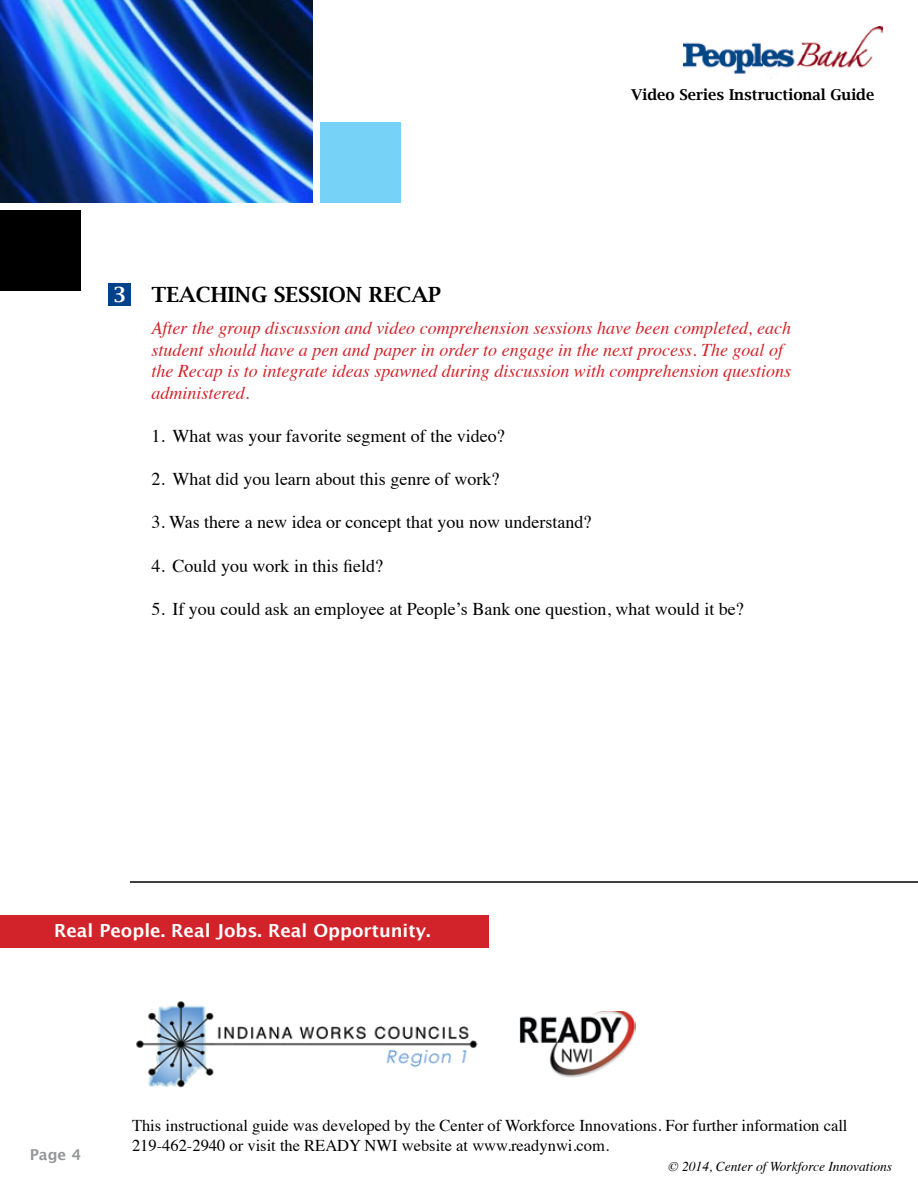
<style>
.page{position:relative;width:918px;height:1188px;background:#fff}
.page>*{position:absolute;margin:0;border:0;box-sizing:border-box;transform-origin:0 0}
.t1{font:600 21px "Lucida Bright";color:#000}
.t2{font:600 21px "Lucida Bright";color:#fff}
.t3{font:italic 18px/21.6px "Times";color:#d2232a}
.t4{font:18px "Times";color:#000}
.t5{font:700 18px "Lucida Grande";color:#fff}
.t6{font:16.5px/19.8px "Times";color:#000}
.t7{font:600 15px "Lucida Bright";color:#000}
.t8{font:700 15px "Lucida Grande";color:#939598}
.t9{font:italic 13.5px "Times";color:#000}
</style>
<div class="page">
<img style="left:0;top:0;width:313px;height:203px">
<div style="left:320px;top:122px;width:80px;height:81px;background:#77d2f7"></div>
<div style="left:0;top:210px;width:80px;height:80px;background:#000"></div>
<div style="left:108px;top:284px;width:22px;height:22px;background:#00428a"></div>
<div style="left:0;top:915px;width:488px;height:32px;background:#d2232a"></div>
<hr style="left:130px;top:881px;width:788px;height:2px;background:#000">
<img style="left:683px;top:27px;width:199px;height:52px">
<img style="left:520px;top:1012px;width:116px;height:65px">
<img style="left:136px;top:1001px;width:342px;height:87px">
<p class="t7" style="left:631px;top:86px;width:245px">Video Series Instructional Guide</p>
<p class="t2" style="left:113px;top:283px;width:15px">3</p>
<p class="t1" style="left:152px;top:282px;width:291px">Teaching Session Recap</p>
<p class="t3" style="left:152px;top:316px;width:641px">After the group discussion and video comprehension sessions have been completed, each student should have a pen and paper in order to engage in the next process. The goal of the Recap is to integrate ideas spawned during discussion with comprehension questions administered.</p>
<p class="t4" style="left:152px;top:419px;width:355px">1. What was your favorite segment of the video?</p>
<p class="t4" style="left:152px;top:462px;width:349px">2. What did you learn about this genre of work?</p>
<p class="t4" style="left:152px;top:506px;width:442px">3. Was there a new idea or concept that you now understand?</p>
<p class="t4" style="left:152px;top:549px;width:233px">4. Could you work in this field?</p>
<p class="t4" style="left:152px;top:592px;width:594px">5. If you could ask an employee at People’s Bank one question, what would it be?</p>
<p class="t5" style="left:54px;top:916px;width:378px">Real People. Real Jobs. Real Opportunity.</p>
<p class="t8" style="left:30px;top:1142px;width:53px">Page 4</p>
<p class="t6" style="left:132px;top:1115px;width:717px">This instructional guide was developed by the Center of Workforce Innovations. For further information call<br>219-462-2940 or visit the READY NWI website at www.readynwi.com.</p>
<p class="t9" style="left:668px;top:1155px;width:225px">© 2014, Center of Workforce Innovations</p>
</div>
